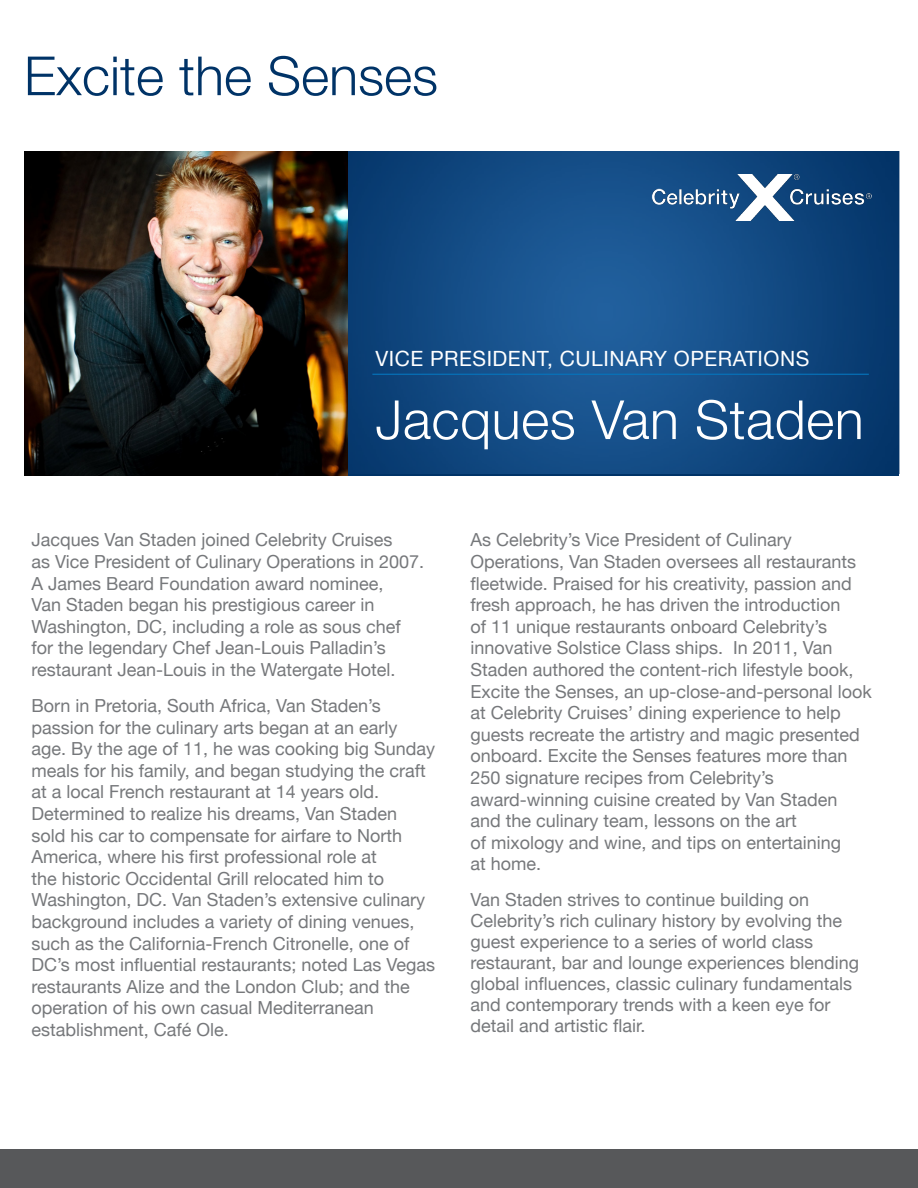
<style>
.page{position:relative;width:918px;height:1188px;background:#fff}
.page>*{position:absolute;margin:0;border:0;box-sizing:border-box;transform-origin:0 0}
.t1{font:300 54px "Helvetica Neue";letter-spacing:.01em;color:#fff}
.t2{font:300 54px "Helvetica Neue";color:#003367}
.t3{font:21px "Helvetica Neue";letter-spacing:.025em;color:#fff}
.t4{font:18px/21.6px "Helvetica Neue";color:#76787b}
</style>
<div class="page">
<img style="left:348px;top:152px;width:551px;height:322px">
<div style="left:0;top:1150px;width:918px;height:38px;background:#57585a"></div>
<hr style="left:372px;top:374px;width:497px;height:1px;background:#0575bd">
<img style="left:24px;top:152px;width:324px;height:324px">
<img style="left:650px;top:175px;width:224px;height:45px">
<p class="t2" style="left:24px;top:43px;width:416px">Excite the Senses</p>
<p class="t3" style="left:375px;top:346px;width:435px">VICE PRESIDENT, CULINARY OPERATIONS</p>
<p class="t1" style="left:375px;top:387px;width:490px">Jacques Van Staden</p>
<p class="t4" style="left:32px;top:529px;width:394px">Jacques Van Staden joined Celebrity Cruises<br>as Vice President of Culinary Operations in 2007.<br>A James Beard Foundation award nominee,<br>Van Staden began his prestigious career in Washington, DC, including a role as sous chef for the legendary Chef Jean-Louis Palladin’s restaurant Jean-Louis in the Watergate Hotel.</p>
<p class="t4" style="left:32px;top:694px;width:405px">Born in Pretoria, South Africa, Van Staden’s passion for the culinary arts began at an early age. By the age of 11, he was cooking big Sunday meals for his family, and began studying the craft at a local French restaurant at 14 years old.</p>
<p class="t4" style="left:32px;top:802px;width:367px">Determined to realize his dreams, Van Staden</p>
<p class="t4" style="left:32px;top:824px;width:405px">sold his car to compensate for airfare to North America, where his first professional role at<br>the historic Occidental Grill relocated him to Washington, DC. Van Staden’s extensive culinary background includes a variety of dining venues, such as the California-French Citronelle, one of DC’s most influential restaurants; noted Las Vegas restaurants Alize and the London Club; and the operation of his own casual Mediterranean establishment, Café Ole.</p>
<p class="t4" style="left:470px;top:529px;width:403px">As Celebrity’s Vice President of Culinary Operations, Van Staden oversees all restaurants fleetwide. Praised for his creativity, passion and fresh approach, he has driven the introduction<br>of 11 unique restaurants onboard Celebrity’s innovative Solstice Class ships. In 2011, Van Staden authored the content-rich lifestyle book, Excite the Senses, an up-close-and-personal look at Celebrity Cruises’ dining experience to help guests recreate the artistry and magic presented onboard. Excite the Senses features more than 250 signature recipes from Celebrity’s award-winning cuisine created by Van Staden and the culinary team, lessons on the art<br>of mixology and wine, and tips on entertaining<br>at home.</p>
<p class="t4" style="left:470px;top:889px;width:340px">Van Staden strives to continue building on</p>
<p class="t4" style="left:470px;top:910px;width:373px;line-height:21px">Celebrity’s rich culinary history by evolving the guest experience to a series of world class</p>
<p class="t4" style="left:470px;top:952px;width:390px;line-height:21px">restaurant, bar and lounge experiences blending global influences, classic culinary fundamentals and contemporary trends with a keen eye for</p>
<p class="t4" style="left:470px;top:1015px;width:177px">detail and artistic flair.</p>
</div>
